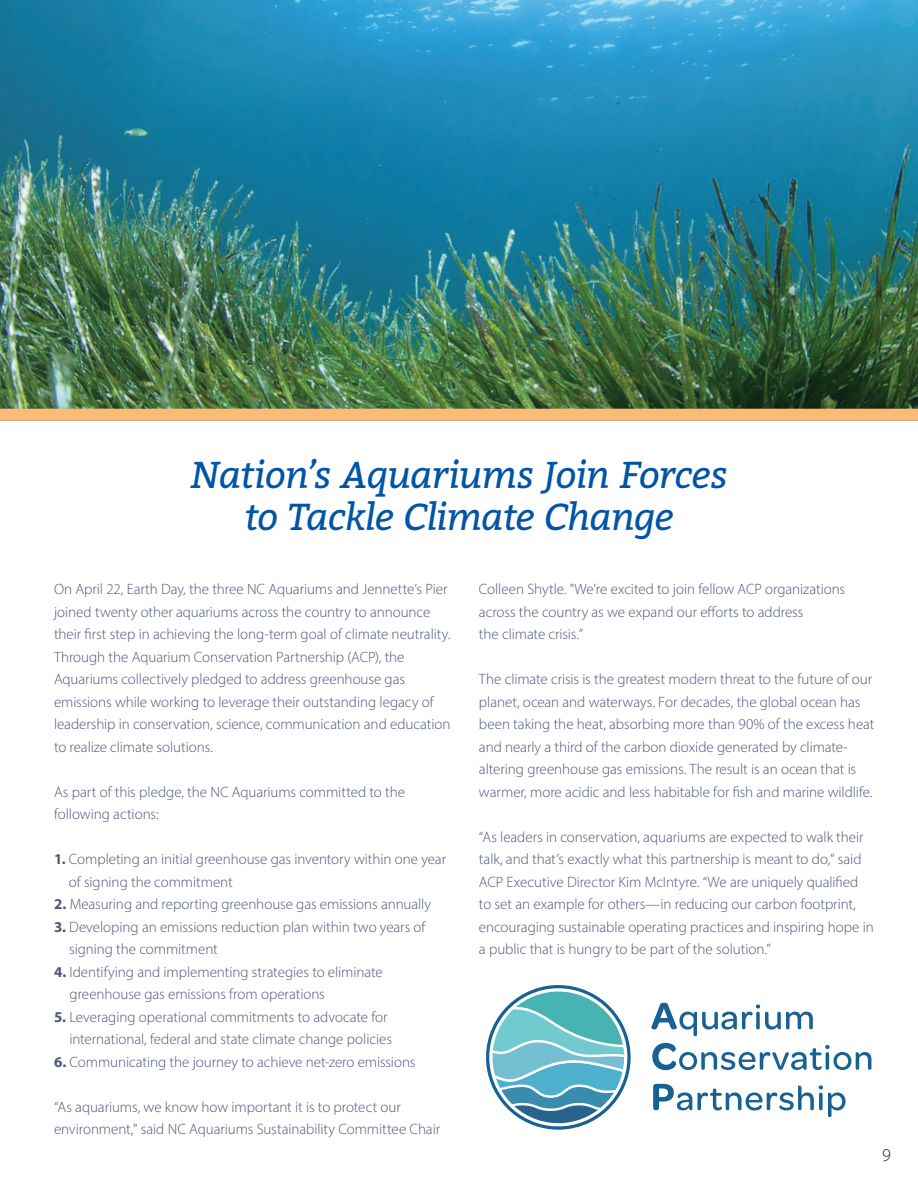
<style>
.page{position:relative;width:918px;height:1188px;background:#fff}
.page>*{position:absolute;margin:0;border:0;box-sizing:border-box;transform-origin:0 0}
.t1{font:italic 37.5px/42px "Bitter";letter-spacing:-.02em;color:#0154a6;text-align:center}
.t2{font:300 18px "Myriad Pro";color:#231f20}
.t3{font:300 15px/22.5px "Myriad Pro";letter-spacing:-.005em;color:#4c577a}
.s1{font-weight:700}
</style>
<div class="page">
<img style="left:0;top:0;width:918px;height:409px">
<div style="left:0;top:409px;width:918px;height:12px;background:#fcbb74"></div>
<svg style="left:651px;top:1003px;width:162px;height:33px"></svg>
<svg style="left:652px;top:1043px;width:219px;height:27px"></svg>
<svg style="left:653px;top:1084px;width:193px;height:33px"></svg>
<svg style="left:486px;top:985px;width:145px;height:145px"></svg>
<h1 class="t1" style="left:190px;top:454px;width:539px">Nation’s Aquariums Join Forces to Tackle Climate Change</h1>
<p class="t3" style="left:54px;top:578px;width:398px">On April 22, Earth Day, the three NC Aquariums and Jennette’s Pier joined twenty other aquariums across the country to announce their first step in achieving the long-term goal of climate neutrality.<br>Through the Aquarium Conservation Partnership (ACP), the Aquariums collectively pledged to address greenhouse gas emissions while working to leverage their outstanding legacy of leadership in conservation, science, communication and education to realize climate solutions.</p>
<p class="t3" style="left:54px;top:780px;width:353px">As part of this pledge, the NC Aquariums committed to the following actions:</p>
<p class="t3" style="left:69px;top:848px;width:379px;text-indent:-15px"><span class="s1">1.</span> Completing an initial greenhouse gas inventory within one year of signing the commitment</p>
<p class="t3" style="left:54px;top:893px;width:378px"><span class="s1">2.</span> Measuring and reporting greenhouse gas emissions annually</p>
<p class="t3" style="left:69px;top:915px;width:358px;text-indent:-15px"><span class="s1">3.</span> Developing an emissions reduction plan within two years of signing the commitment</p>
<p class="t3" style="left:70px;top:960px;width:315px;text-indent:-16px"><span class="s1">4.</span> Identifying and implementing strategies to eliminate greenhouse gas emissions from operations</p>
<p class="t3" style="left:54px;top:1005px;width:339px;text-align:right"><span class="s1">5.</span> Leveraging operational commitments to advocate for international, federal and state climate change policies</p>
<p class="t3" style="left:54px;top:1050px;width:363px"><span class="s1">6.</span> Communicating the journey to achieve net-zero emissions</p>
<p class="t3" style="left:54px;top:1095px;width:388px">“As aquariums, we know how important it is to protect our environment," said NC Aquariums Sustainability Committee Chair</p>
<p class="t3" style="left:479px;top:578px;width:368px">Colleen Shytle. "We're excited to join fellow ACP organizations across the country as we expand our efforts to address<br>the climate crisis.”</p>
<p class="t3" style="left:479px;top:668px;width:397px">The climate crisis is the greatest modern threat to the future of our planet, ocean and waterways. For decades, the global ocean has been taking the heat, absorbing more than 90% of the excess heat and nearly a third of the carbon dioxide generated by climate&shy;altering greenhouse gas emissions. The result is an ocean that is warmer, more acidic and less habitable for fish and marine wildlife.</p>
<p class="t3" style="left:479px;top:825px;width:396px">“As leaders in conservation, aquariums are expected to walk their talk, and that’s exactly what this partnership is meant to do,” said ACP Executive Director Kim McIntyre. “We are uniquely qualified to set an example for others—in reducing our carbon footprint, encouraging sustainable operating practices and inspiring hope in a public that is hungry to be part of the solution.”</p>
<p class="t2" style="left:882px;top:1144px;width:10px">9</p>
</div>
